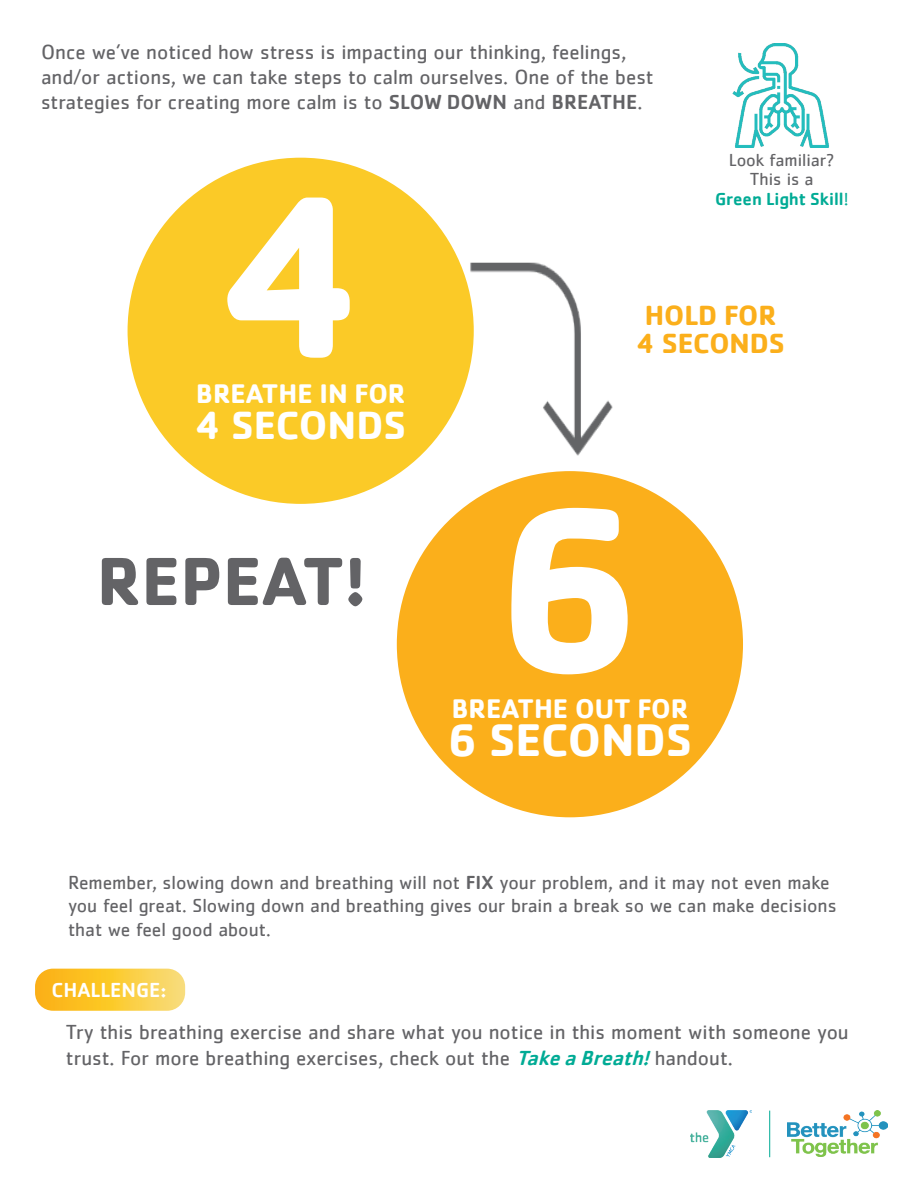
<style>
.page{position:relative;width:918px;height:1188px;background:#fff}
.page>*{position:absolute;margin:0;border:0;box-sizing:border-box;transform-origin:0 0}
.t1{font:700 239.85px "Cachet";color:#fff}
.t2{font:700 70.5px "Cachet";color:#636366}
.t3{font:700 47.25px "Cachet";color:#fff}
.t4{font:700 40.65px "Cachet";color:#fff}
.t5{font:700 28.65px/28.7px "Cachet";color:#fbaf1b}
.t6{font:700 27.75px "Cachet";color:#fff}
.t7{font:21px/25.2px "Cachet";color:#636366}
.t8{font:500 21px "Cachet";color:#fff}
.t9{font:19.5px/23.4px "Cachet";color:#636366}
.t10{font:18px/19.5px "Cachet";color:#636366;text-align:center}
.s1{font-weight:500}
.s2{font-weight:500;color:#00ab95}
.s3{color:#00ab95}
.s4{font-weight:500;font-style:italic;color:#00ab95}
</style>
<div class="page">
<img style="left:788px;top:1111px;width:100px;height:46px">
<img style="left:691px;top:1111px;width:61px;height:46px">
<hr style="left:769px;top:1111px;width:1px;height:46px;background:#00ab95">
<svg style="left:35px;top:969px;width:150px;height:42px;background:#fbca42"></svg>
<img style="left:464px;top:262px;width:149px;height:194px">
<div style="left:397px;top:471px;width:346px;height:346px;background:#fbaf1b;border-radius:50%"></div>
<div style="left:128px;top:158px;width:346px;height:346px;background:#fbca27;border-radius:50%"></div>
<img style="left:732px;top:44px;width:97px;height:103px">
<p class="t7" style="left:41px;top:39px;width:614px">Once we’ve noticed how stress is impacting our thinking, feelings, and/or actions, we can take steps to calm ourselves. One of the best strategies for creating more calm is to <span class="s1">SLOW DOWN</span> and <span class="s1">BREATHE</span>.</p>
<h1 class="t1" style="left:216px;top:122px;width:155px">4</h1>
<h3 class="t6" style="left:196px;top:375px;width:211px">BREATHE IN FOR</h3>
<h3 class="t4" style="left:195px;top:399px;width:212px">4 SECONDS</h3>
<h2 class="t2" style="left:97px;top:536px;width:271px">REPEAT!</h2>
<p class="t10" style="left:715px;top:150px;width:135px">Look familiar?<br>This is a<br><span class="s2">Green Light Skill</span><span class="s3">!</span></p>
<h3 class="t5" style="left:636px;top:300px;width:150px">HOLD FOR<br>4 SECONDS</h3>
<h1 class="t1" style="left:493px;top:435px;width:154px">6</h1>
<h3 class="t6" style="left:451px;top:690px;width:239px">BREATHE OUT FOR</h3>
<h3 class="t3" style="left:447px;top:710px;width:246px">6 SECONDS</h3>
<p class="t9" style="left:68px;top:870px;width:770px">Remember, slowing down and breathing will not <span class="s1">FIX</span> your problem, and it may not even make you feel great. Slowing down and breathing gives our brain a break so we can make decisions that we feel good about.</p>
<p class="t8" style="left:52px;top:977px;width:116px">CHALLENGE:</p>
<p class="t7" style="left:66px;top:1019px;width:784px">Try this breathing exercise and share what you notice in this moment with someone you trust. For more breathing exercises, check out the <span class="s4">TakeaBreath!</span>handout.</p>
</div>
